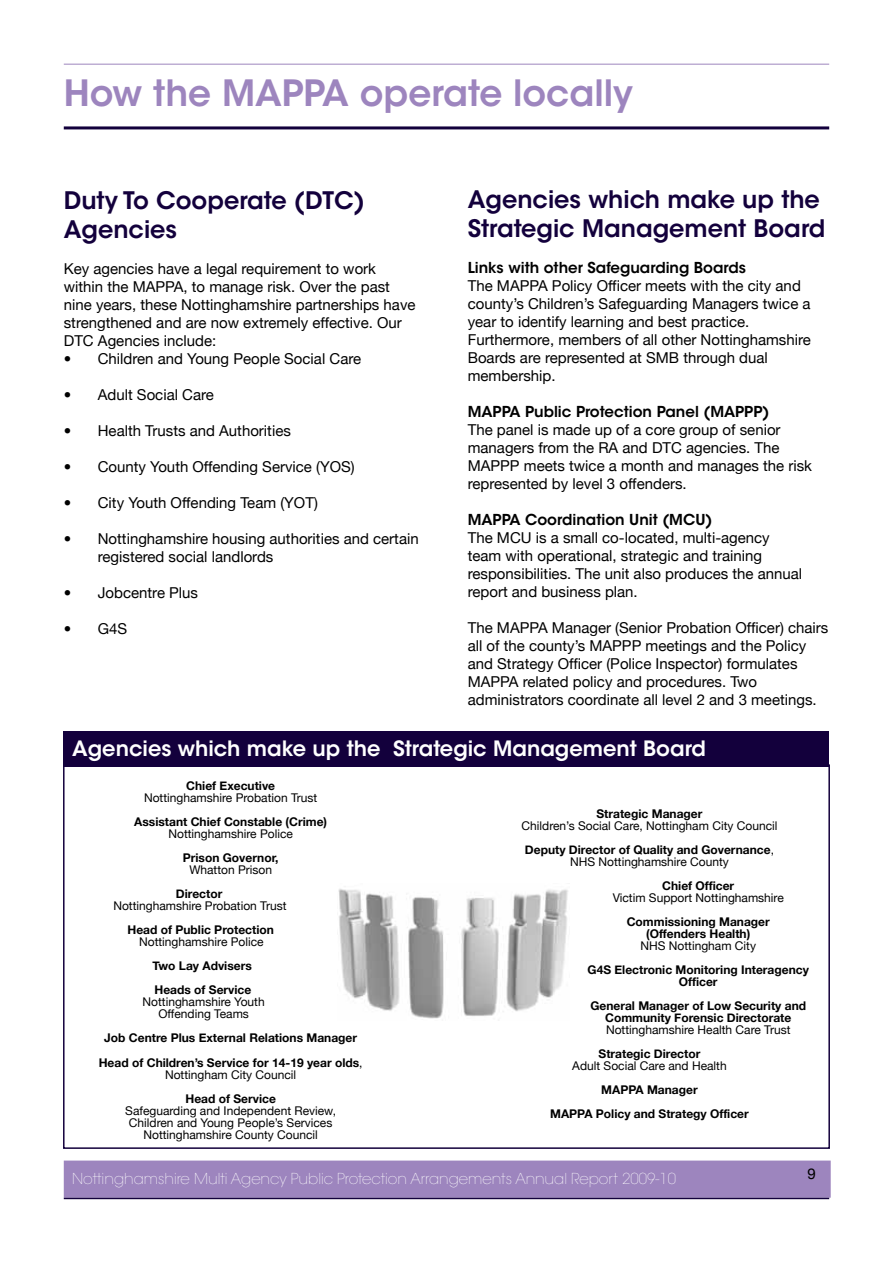
<style>
.page{position:relative;width:893px;height:1263px;background:#fff}
.page>*{position:absolute;margin:0;border:0;box-sizing:border-box;transform-origin:0 0}
.t1{font:600 36px "ITC Avant Garde Std";color:#9d85be}
.t2{font:600 24px/28.8px "ITC Avant Garde Std";color:#13003c}
.t3{font:600 21px "ITC Avant Garde Std";color:#fff}
.t4{font:15px/18px "Helvetica Neue";color:#000}
.t5{font:600 15px "ITC Avant Garde Std";color:#000}
.t6{font:200 15px "ITC Avant Garde Std";color:#fff}
.t7{font:12px/12px "Helvetica Neue";color:#000;text-align:center}
.t8{font:700 12px/24px "Helvetica Neue";color:#000;text-align:center}
.s1{font-weight:400}
.s2{font-weight:700}
</style>
<div class="page">
<div style="left:64px;top:1160px;width:767px;height:38px;background:#9d85be;border:2px solid #9d85be"></div>
<hr style="left:64px;top:1198px;width:765px;height:1px;background:#13003c">
<img style="left:338px;top:889px;width:230px;height:130px">
<div style="left:64px;top:731px;width:765px;height:35px;background:#13003c"></div>
<hr style="left:64px;top:64px;width:765px;height:1px;background:#9d85be">
<hr style="left:64px;top:126px;width:765px;height:3px;background:#13003c">
<h1 class="t1" style="left:64px;top:70px;width:571px">How the MAPPA operate locally</h1>
<h2 class="t2" style="left:64px;top:186px;width:303px">Duty To Cooperate (DTC)<br>Agencies</h2>
<p class="t4" style="left:64px;top:259px;width:353px">Key agencies have a legal requirement to work within the MAPPA, to manage risk. Over the past nine years, these Nottinghamshire partnerships have strengthened and are now extremely effective. Our DTC Agencies include:</p>
<p class="t4" style="left:64px;top:349px;width:299px">• Children and Young People Social Care</p>
<p class="t4" style="left:64px;top:385px;width:152px">• Adult Social Care</p>
<p class="t4" style="left:64px;top:421px;width:229px">• Health Trusts and Authorities</p>
<p class="t4" style="left:64px;top:457px;width:293px">• County Youth Offending Service (YOS)</p>
<p class="t4" style="left:64px;top:493px;width:256px">• City Youth Offending Team (YOT)</p>
<p class="t4" style="left:98px;top:529px;width:322px;text-indent:-34px">• Nottinghamshire housing authorities and certain registered social landlords</p>
<p class="t4" style="left:64px;top:583px;width:136px">• Jobcentre Plus</p>
<p class="t4" style="left:64px;top:619px;width:65px">• G4S</p>
<h2 class="t2" style="left:468px;top:185px;width:359px">Agencies which make up the<br>Strategic Management Board</h2>
<p class="t5" style="left:468px;top:258px;width:280px">Links with other Safeguarding Boards</p>
<p class="t4" style="left:468px;top:276px;width:345px">The MAPPA Policy Officer meets with the city and county’s Children’s Safeguarding Managers twice a year to identify learning and best practice.<br>Furthermore, members of all other Nottinghamshire Boards are represented at SMB through dual membership.</p>
<p class="t5" style="left:468px;top:402px;width:303px">MAPPA Public Protection Panel (MAPPP)</p>
<p class="t4" style="left:468px;top:420px;width:346px">The panel is made up of a core group of senior managers from the RA and DTC agencies. The MAPPP meets twice a month and manages the risk represented by level 3 offenders.</p>
<p class="t5" style="left:468px;top:510px;width:246px">MAPPA Coordination Unit (MCU)</p>
<p class="t4" style="left:468px;top:528px;width:336px">The MCU is a small co-located, multi-agency team with operational, strategic and training responsibilities. The unit also produces the annual report and business plan.</p>
<p class="t4" style="left:468px;top:618px;width:362px">The MAPPA Manager (Senior Probation Officer) chairs all of the county’s MAPPP meetings and the Policy and Strategy Officer (Police Inspector) formulates MAPPA related policy and procedures. Two administrators coordinate all level 2 and 3 meetings.</p>
<h3 class="t3" style="left:72px;top:735px;width:635px">Agencies which make up the Strategic Management Board</h3>
<p class="t8" style="left:186px;top:774px;width:90px">Chief Executive</p>
<p class="t7" style="left:144px;top:792px;width:175px">Nottinghamshire Probation Trust</p>
<p class="t8" style="left:134px;top:810px;width:194px">Assistant Chief Constable (Crime)</p>
<p class="t7" style="left:168px;top:828px;width:126px">Nottinghamshire Police</p>
<p class="t8" style="left:183px;top:846px;width:97px">Prison Governor,</p>
<p class="t7" style="left:189px;top:864px;width:84px">Whatton Prison</p>
<p class="t8" style="left:176px;top:882px;width:48px">Director</p>
<p class="t7" style="left:113px;top:900px;width:175px">Nottinghamshire Probation Trust</p>
<p class="t8" style="left:127px;top:918px;width:148px">Head of Public Protection</p>
<p class="t7" style="left:139px;top:936px;width:126px">Nottinghamshire Police</p>
<p class="t8" style="left:152px;top:954px;width:101px;text-align:left">Two Lay Advisers<br>Heads of Service</p>
<p class="t7" style="left:143px;top:996px;width:124px">Nottinghamshire Youth<br>Offending Teams</p>
<p class="t8" style="left:99px;top:1026px;width:265px">Job Centre Plus External Relations Manager<br>Head of Children’s Service for 14-19 year olds<span class="s1">,</span></p>
<p class="t7" style="left:165px;top:1068px;width:133px">Nottingham City Council</p>
<p class="t8" style="left:185px;top:1086px;width:92px">Head of Service</p>
<p class="t7" style="left:125px;top:1104px;width:212px">Safeguarding and Independent Review,<br>Children and Young People’s Services<br>Nottinghamshire County Council</p>
<p class="t8" style="left:596px;top:802px;width:107px">Strategic Manager</p>
<p class="t7" style="left:522px;top:814px;width:257px;line-height:24px;text-align:left">Children’s Social Care, Nottingham City Council<br><span class="s2">Deputy Director of Quality and Governance</span>,</p>
<p class="t7" style="left:570px;top:856px;width:160px">NHS Nottinghamshire County</p>
<p class="t8" style="left:662px;top:874px;width:73px">Chief Officer</p>
<p class="t7" style="left:613px;top:892px;width:173px">Victim Support Nottinghamshire</p>
<p class="t8" style="left:627px;top:916px;width:145px;line-height:12px">Commissioning Manager (Offenders Health)</p>
<p class="t7" style="left:640px;top:940px;width:117px">NHS Nottingham City</p>
<p class="t8" style="left:588px;top:964px;width:223px;line-height:12px">G4S Electronic Monitoring Interagency<br>Officer</p>
<p class="t8" style="left:590px;top:1000px;width:217px;line-height:12px">General Manager of Low Security and<br>Community Forensic Directorate</p>
<p class="t7" style="left:606px;top:1024px;width:186px">Nottinghamshire Health Care Trust</p>
<p class="t8" style="left:599px;top:1042px;width:103px">Strategic Director</p>
<p class="t7" style="left:572px;top:1060px;width:156px">Adult Social Care and Health</p>
<p class="t8" style="left:550px;top:1078px;width:200px">MAPPA Manager<br>MAPPA Policy and Strategy Officer</p>
<p class="t6" style="left:72px;top:1170px;width:605px">Nottinghamshire Multi Agency Public Protection Arrangements Annual Report 2009-10</p>
<p class="t4" style="left:807px;top:1165px;width:10px">9</p>
</div>
